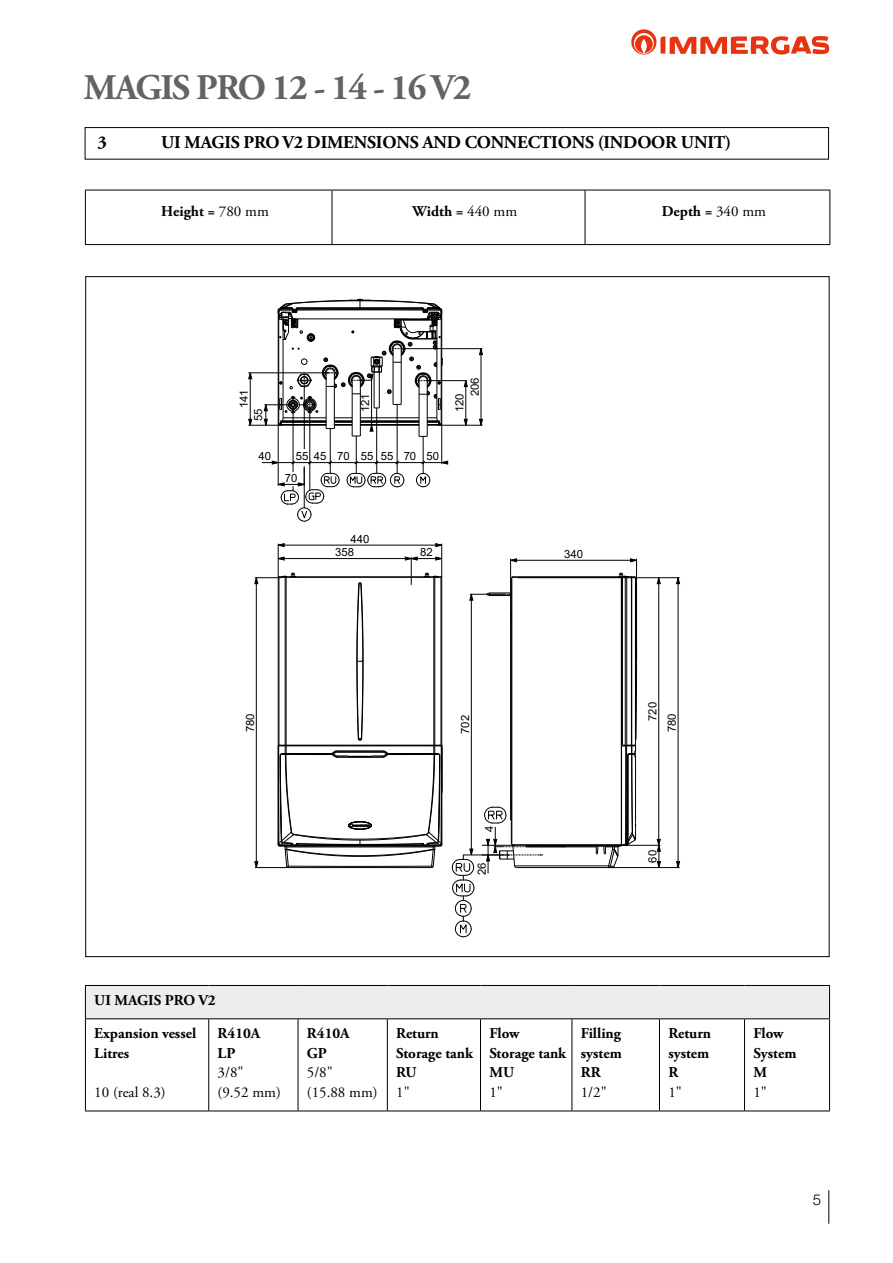
<style>
.page{position:relative;width:893px;height:1263px;background:#fff}
.page>*{position:absolute;margin:0;border:0;box-sizing:border-box;transform-origin:0 0}
.t1{font:700 36px "Adobe Garamond Pro";letter-spacing:-.04em;color:#646363}
.t2{font:700 18px "Adobe Garamond Pro";letter-spacing:-.01em;color:#000}
.t3{font:700 15px/19.5px "Adobe Garamond Pro";color:#000}
.t4{font:15px/19.5px "Adobe Garamond Pro";color:#000}
.t5{font:300 15px "Helvetica Neue LT Std";color:#000}
.t6{font:11.25px/19.4px "Arial";color:#000}
.s1{font-weight:400}
</style>
<div class="page">
<svg style="left:631px;top:29px;width:198px;height:26px"></svg>
<hr style="left:828px;top:1190px;width:1px;height:34px;background:#000">
<div style="left:85px;top:985px;width:745px;height:34px;background:#ededed"></div>
<hr style="left:85px;top:985px;width:124px;height:1px;background:#000">
<hr style="left:85px;top:986px;width:1px;height:32px;background:#000">
<hr style="left:209px;top:985px;width:89px;height:1px;background:#000">
<hr style="left:298px;top:985px;width:89px;height:1px;background:#000">
<hr style="left:387px;top:985px;width:93px;height:1px;background:#000">
<hr style="left:480px;top:985px;width:92px;height:1px;background:#000">
<hr style="left:572px;top:985px;width:87px;height:1px;background:#000">
<hr style="left:659px;top:985px;width:85px;height:1px;background:#000">
<hr style="left:744px;top:985px;width:86px;height:1px;background:#000">
<hr style="left:829px;top:986px;width:1px;height:32px;background:#000">
<hr style="left:85px;top:1018px;width:124px;height:1px;background:#000">
<hr style="left:85px;top:1019px;width:1px;height:91px;background:#000">
<hr style="left:209px;top:1018px;width:89px;height:1px;background:#000">
<hr style="left:208px;top:1019px;width:1px;height:91px;background:#000">
<hr style="left:298px;top:1018px;width:89px;height:1px;background:#000">
<hr style="left:298px;top:1019px;width:1px;height:91px;background:#000">
<hr style="left:387px;top:1018px;width:93px;height:1px;background:#000">
<hr style="left:387px;top:1019px;width:1px;height:91px;background:#000">
<hr style="left:480px;top:1018px;width:92px;height:1px;background:#000">
<hr style="left:480px;top:1019px;width:1px;height:91px;background:#000">
<hr style="left:572px;top:1018px;width:87px;height:1px;background:#000">
<hr style="left:572px;top:1019px;width:1px;height:91px;background:#000">
<hr style="left:659px;top:1018px;width:85px;height:1px;background:#000">
<hr style="left:659px;top:1019px;width:1px;height:91px;background:#000">
<hr style="left:744px;top:1018px;width:86px;height:1px;background:#000">
<hr style="left:744px;top:1019px;width:1px;height:91px;background:#000">
<hr style="left:829px;top:1019px;width:1px;height:91px;background:#000">
<hr style="left:85px;top:1110px;width:124px;height:1px;background:#000">
<hr style="left:209px;top:1110px;width:89px;height:1px;background:#000">
<hr style="left:298px;top:1110px;width:89px;height:1px;background:#000">
<hr style="left:387px;top:1110px;width:93px;height:1px;background:#000">
<hr style="left:480px;top:1110px;width:92px;height:1px;background:#000">
<hr style="left:572px;top:1110px;width:87px;height:1px;background:#000">
<hr style="left:659px;top:1110px;width:85px;height:1px;background:#000">
<hr style="left:744px;top:1110px;width:86px;height:1px;background:#000">
<hr style="left:85px;top:244px;width:247px;height:1px;background:#000">
<hr style="left:85px;top:190px;width:247px;height:1px;background:#000">
<hr style="left:85px;top:190px;width:1px;height:54px;background:#000">
<hr style="left:332px;top:190px;width:253px;height:1px;background:#000">
<hr style="left:332px;top:190px;width:1px;height:54px;background:#000">
<hr style="left:585px;top:190px;width:245px;height:1px;background:#000">
<hr style="left:585px;top:190px;width:1px;height:54px;background:#000">
<hr style="left:829px;top:190px;width:1px;height:54px;background:#000">
<hr style="left:332px;top:244px;width:253px;height:1px;background:#000">
<hr style="left:585px;top:244px;width:245px;height:1px;background:#000">
<div style="left:85px;top:127px;width:744px;height:33px;border:1px solid #000"></div>
<hr style="left:512px;top:576px;width:109px;height:1px;background:#000">
<svg style="left:630px;top:558px;width:7px;height:5px"></svg>
<svg style="left:656px;top:578px;width:5px;height:6px"></svg>
<svg style="left:676px;top:578px;width:4px;height:6px"></svg>
<svg style="left:676px;top:861px;width:4px;height:6px"></svg>
<hr style="left:611px;top:867px;width:69px;height:1px;background:#000">
<hr style="left:621px;top:845px;width:39px;height:1px;background:#000">
<hr style="left:636px;top:559px;width:1px;height:102px;background:#000">
<hr style="left:658px;top:578px;width:1px;height:267px;background:#000">
<svg style="left:656px;top:839px;width:5px;height:29px"></svg>
<hr style="left:678px;top:578px;width:1px;height:289px;background:#000">
<hr style="left:518px;top:577px;width:162px;height:1px;background:#000">
<hr style="left:511px;top:560px;width:125px;height:1px;background:#000">
<hr style="left:516px;top:867px;width:96px;height:1px;background:#000">
<hr style="left:515px;top:865px;width:93px;height:1px;background:#000">
<hr style="left:554px;top:846px;width:67px;height:1px;background:#000">
<hr style="left:512px;top:845px;width:109px;height:1px;background:#000">
<hr style="left:512px;top:844px;width:109px;height:1px;background:#000">
<svg style="left:596px;top:572px;width:41px;height:297px"></svg>
<svg style="left:248px;top:299px;width:317px;height:638px"></svg>
<h1 class="t1" style="left:84px;top:67px;width:389px">MAGIS PRO 12 - 14 - 16 V2</h1>
<p class="t2" style="left:97px;top:132px;width:11px">3</p>
<p class="t2" style="left:161px;top:132px;width:572px">UI MAGIS PRO V2 DIMENSIONS AND CONNECTIONS (INDOOR UNIT)</p>
<p class="t3" style="left:161px;top:202px;width:109px">Height = <span class="s1">780 mm</span></p>
<p class="t3" style="left:413px;top:202px;width:106px">Width = <span class="s1">440 mm</span></p>
<p class="t3" style="left:662px;top:202px;width:106px">Depth = <span class="s1">340 mm</span></p>
<p class="t6" style="left:234px;top:408px;width:20px;rotate:-90deg">141</p>
<p class="t6" style="left:248px;top:421px;width:14px;rotate:-90deg">55</p>
<p class="t6" style="left:465px;top:396px;width:20px;rotate:-90deg">206</p>
<p class="t6" style="left:356px;top:412px;width:20px;rotate:-90deg">121</p>
<p class="t6" style="left:450px;top:412px;width:20px;rotate:-90deg">120</p>
<p class="t6" style="left:258px;top:447px;width:14px">40</p>
<p class="t6" style="left:296px;top:447px;width:145px">55 45 70 55 55 70 50</p>
<p class="t6" style="left:285px;top:468px;width:14px">70</p>
<p class="t6" style="left:350px;top:529px;width:20px">440</p>
<p class="t6" style="left:335px;top:543px;width:20px">358</p>
<p class="t6" style="left:420px;top:543px;width:14px">82</p>
<p class="t6" style="left:564px;top:544px;width:20px">340</p>
<p class="t6" style="left:240px;top:732px;width:20px;rotate:-90deg">780</p>
<p class="t6" style="left:455px;top:734px;width:20px;rotate:-90deg">702</p>
<p class="t6" style="left:479px;top:832px;width:8px;rotate:-90deg">4</p>
<p class="t6" style="left:472px;top:875px;width:14px;rotate:-90deg">26</p>
<p class="t6" style="left:643px;top:732px;width:32px;text-indent:11px;rotate:-90deg">720<br>780</p>
<p class="t6" style="left:643px;top:863px;width:14px;rotate:-90deg">60</p>
<p class="t3" style="left:94px;top:990px;width:123px">UI MAGIS PRO V2</p>
<p class="t3" style="left:94px;top:1024px;width:103px">Expansion vessel<br>Litres</p>
<p class="t4" style="left:94px;top:1083px;width:73px">10 (real 8.3)</p>
<p class="t3" style="left:218px;top:1024px;width:44px">R410A<br>LP</p>
<p class="t4" style="left:218px;top:1063px;width:65px">3/8"<br>(9.52 mm)</p>
<p class="t3" style="left:307px;top:1024px;width:44px">R410A<br>GP</p>
<p class="t4" style="left:307px;top:1063px;width:72px">5/8"<br>(15.88 mm)</p>
<p class="t3" style="left:396px;top:1024px;width:78px">Return<br>Storage tank<br>RU</p>
<p class="t4" style="left:396px;top:1083px;width:15px">1"</p>
<p class="t3" style="left:489px;top:1024px;width:78px">Flow<br>Storage tank<br>MU</p>
<p class="t4" style="left:489px;top:1083px;width:15px">1"</p>
<p class="t3" style="left:581px;top:1024px;width:43px;text-align:justify">Filling system RR</p>
<p class="t4" style="left:581px;top:1083px;width:27px">1/2"</p>
<p class="t3" style="left:668px;top:1024px;width:44px;text-align:justify">Return system R</p>
<p class="t4" style="left:668px;top:1083px;width:15px">1"</p>
<p class="t3" style="left:753px;top:1024px;width:45px">Flow<br>System<br>M</p>
<p class="t4" style="left:753px;top:1083px;width:15px">1"</p>
<p class="t5" style="left:813px;top:1190px;width:10px">5</p>
</div>
